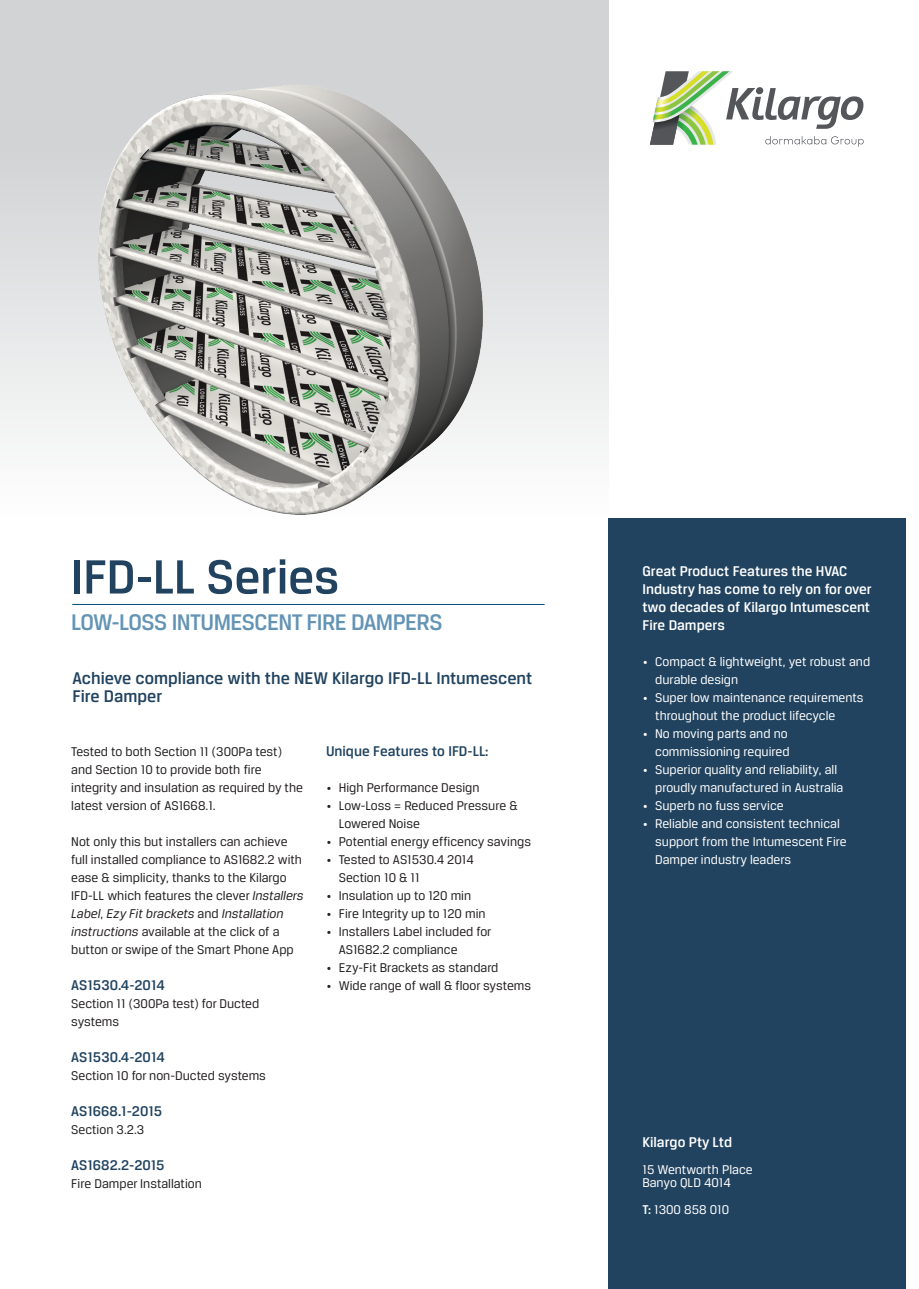
<style>
.page{position:relative;width:919px;height:1289px;background:#fff}
.page>*{position:absolute;margin:0;border:0;box-sizing:border-box;transform-origin:0 0}
.Title_blue_25pt_30pt{font:500 51px "Breuer Text";letter-spacing:-.005em;color:#21435f}
.Title_blue_25pt_30pt-2{font:500 24px "Breuer Text";letter-spacing:-.025em;color:#6394b5}
.Descriptor_light_bla{font:500 18px/18px "Breuer Text";color:#21435f}
.Descriptor_light_bla-2{font:500 15px/18px "Breuer Text";color:#fff}
.Descriptor_light_bla-3{font:500 15px "Breuer Text";color:#21435f}
._10_Address_9pt_Ital{font:500 15px "Breuer Text";color:#fff}
.Descriptor_light_bla-4{font:13.5px/18px "Breuer Text";color:#231f20}
._10_Address_9pt_Ital-2{font:13.5px/18px "Breuer Text";color:#fff}
.s1{font-style:italic}
.s2{font-family:"Mark Pro"}
.s3{font-weight:500}
</style>
<div class="page">
<div style="left:0;top:0;width:608px;height:518px;background:linear-gradient(to bottom,#c8cacb,#fafbfb)"></div>
<svg style="left:650px;top:71px;width:213px;height:76px"></svg>
<img style="left:55px;top:62px;width:472px;height:456px">
<div style="left:608px;top:518px;width:298px;height:770px;background:#21435f"></div>
<hr style="left:72px;top:604px;width:472px;height:1px;background:#074c7e">
<p class="Title_blue_25pt_30pt" style="left:71px;top:548px;width:269px">IFD-LL Series</p>
<p class="Title_blue_25pt_30pt-2" style="left:71px;top:608px;width:373px">LOW-LOSS INTUMESCENT FIRE DAMPERS</p>
<p class="Descriptor_light_bla" style="left:72px;top:668px;width:461px">Achieve compliance with the NEW Kilargo IFD-LL Intumescent<br>Fire Damper</p>
<p class="Descriptor_light_bla-4" style="left:71px;top:742px;width:233px">Tested to both Section 11 (300Pa test) and Section 10 to provide both fire integrity and insulation as required by the latest version of AS1668.1.</p>
<p class="Descriptor_light_bla-4" style="left:71px;top:832px;width:234px">Not only this but installers can achieve full installed compliance to AS1682.2 with ease &amp; simplicity, thanks to the Kilargo IFD-LL which features the clever <span class="s1">Installers Label</span>, <span class="s1">Ezy Fit brackets</span> and <span class="s1">Installation instructions</span> available at the click of a button or swipe of the Smart Phone App</p>
<p class="Descriptor_light_bla-3" style="left:71px;top:976px;width:95px">AS1530.4-2014</p>
<p class="Descriptor_light_bla-4" style="left:71px;top:994px;width:189px">Section 11 (300Pa test) for Ducted systems</p>
<p class="Descriptor_light_bla-3" style="left:71px;top:1048px;width:95px">AS1530.4-2014</p>
<p class="Descriptor_light_bla-4" style="left:71px;top:1066px;width:196px">Section 10 for non-Ducted systems</p>
<p class="Descriptor_light_bla-3" style="left:71px;top:1102px;width:92px">AS1668.1-2015</p>
<p class="Descriptor_light_bla-4" style="left:71px;top:1120px;width:75px">Section 3.2.3</p>
<p class="Descriptor_light_bla-3" style="left:71px;top:1156px;width:95px">AS1682.2-2015</p>
<p class="Descriptor_light_bla-4" style="left:71px;top:1174px;width:132px">Fire Damper Installation</p>
<p class="Descriptor_light_bla-3" style="left:326px;top:742px;width:164px">Unique Features to IFD-LL:</p>
<p class="Descriptor_light_bla-4" style="left:326px;top:778px;width:155px"><span class="s2">•</span> High Performance Design</p>
<p class="Descriptor_light_bla-4" style="left:326px;top:796px;width:193px"><span class="s2">•</span> Low-Loss = Reduced Pressure &amp;</p>
<p class="Descriptor_light_bla-4" style="left:339px;top:814px;width:83px">Lowered Noise</p>
<p class="Descriptor_light_bla-4" style="left:326px;top:832px;width:206px"><span class="s2">•</span> Potential energy efficency savings</p>
<p class="Descriptor_light_bla-4" style="left:326px;top:850px;width:149px"><span class="s2">•</span> Tested to AS1530.4 2014</p>
<p class="Descriptor_light_bla-4" style="left:339px;top:868px;width:82px">Section 10 &amp; 11</p>
<p class="Descriptor_light_bla-4" style="left:326px;top:886px;width:147px"><span class="s2">•</span> Insulation up to 120 min</p>
<p class="Descriptor_light_bla-4" style="left:326px;top:904px;width:161px"><span class="s2">•</span> Fire Integrity up to 120 min</p>
<p class="Descriptor_light_bla-4" style="left:326px;top:922px;width:167px"><span class="s2">•</span> Installers Label included for</p>
<p class="Descriptor_light_bla-4" style="left:339px;top:940px;width:120px">AS1682.2 compliance</p>
<p class="Descriptor_light_bla-4" style="left:326px;top:958px;width:174px"><span class="s2">•</span> Ezy-Fit Brackets as standard</p>
<p class="Descriptor_light_bla-4" style="left:326px;top:976px;width:206px"><span class="s2">•</span> Wide range of wall &amp; floor systems</p>
<p class="Descriptor_light_bla-2" style="left:642px;top:561px;width:231px">Great Product Features the HVAC<br>Industry has come to rely on for over two decades of Kilargo Intumescent<br>Fire Dampers</p>
<p class="_10_Address_9pt_Ital-2" style="left:655px;top:652px;width:216px;text-indent:-13px"><span class="s2">•</span> Compact &amp; lightweight, yet robust and durable design</p>
<p class="_10_Address_9pt_Ital-2" style="left:655px;top:688px;width:210px;text-indent:-13px"><span class="s2">•</span> Super low maintenance requirements throughout the product lifecycle</p>
<p class="_10_Address_9pt_Ital-2" style="left:642px;top:724px;width:149px;text-align:right"><span class="s2">•</span> No moving parts and no commissioning required</p>
<p class="_10_Address_9pt_Ital-2" style="left:655px;top:760px;width:190px;text-indent:-13px"><span class="s2">•</span> Superior quality and reliability, all proudly manufactured in Australia</p>
<p class="_10_Address_9pt_Ital-2" style="left:642px;top:796px;width:143px"><span class="s2">•</span> Superb no fuss service</p>
<p class="_10_Address_9pt_Ital-2" style="left:655px;top:814px;width:193px;text-indent:-13px"><span class="s2">•</span> Reliable and consistent technical support from the Intumescent Fire<br>Damper industry leaders</p>
<p class="_10_Address_9pt_Ital" style="left:642px;top:1133px;width:91px">Kilargo Pty Ltd</p>
<p class="_10_Address_9pt_Ital-2" style="left:642px;top:1159px;width:112px">15 Wentworth Place</p>
<p class="_10_Address_9pt_Ital-2" style="left:642px;top:1168px;width:90px;line-height:27px">Banyo QLD 4014<br><span class="s3">T:</span> 1300 858 010</p>
</div>
